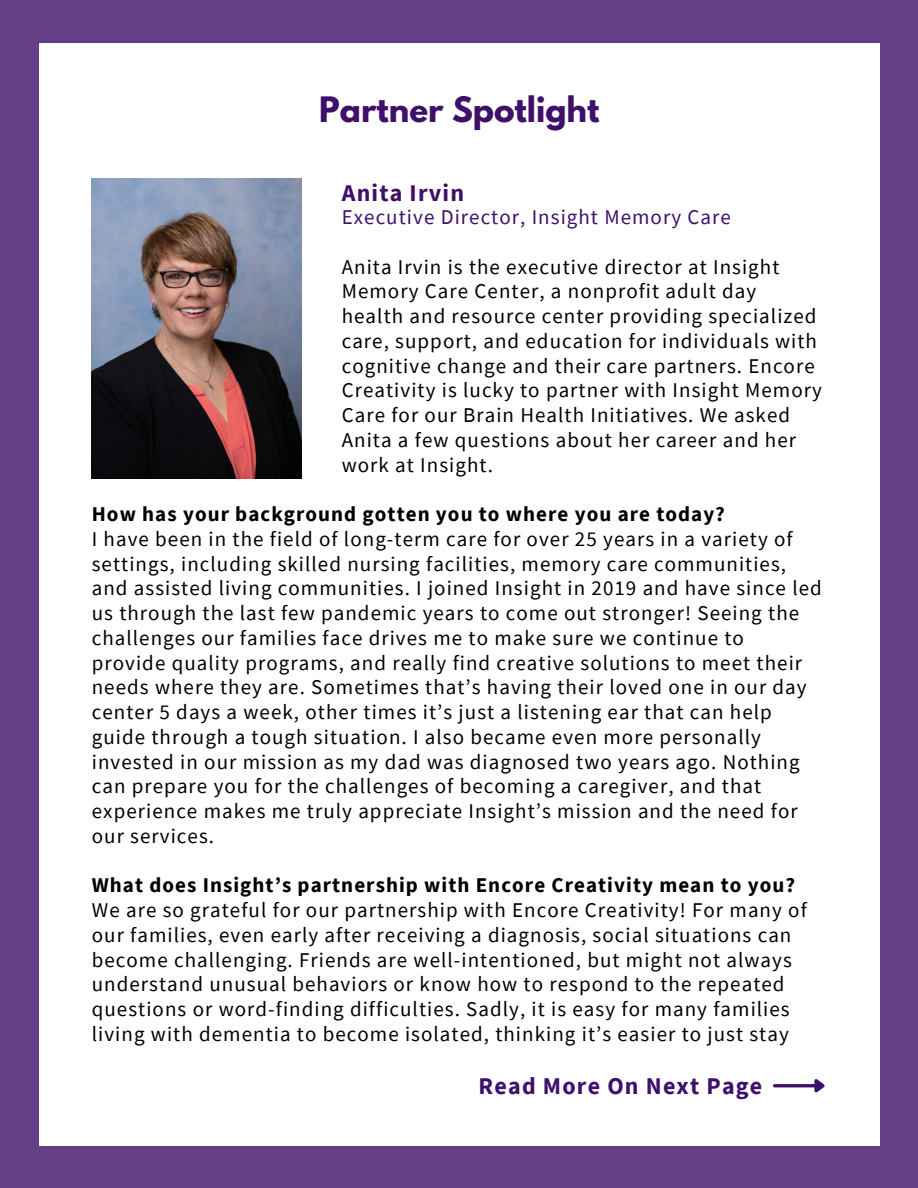
<style>
.page{position:relative;width:918px;height:1188px;background:#643e87}
.page>*{position:absolute;margin:0;border:0;box-sizing:border-box;transform-origin:0 0}
.t1{font:700 31.05px "League Spartan";color:#3f106b}
.t2{font:700 24px "Source Sans Pro";letter-spacing:.05em;color:#3f106b}
.t3{font:21px/24.8px "Source Sans Pro";letter-spacing:.05em;color:#000}
.t4{font:700 21px "Source Sans Pro";letter-spacing:.05em;color:#000}
.t5{font:21px "Source Sans Pro";letter-spacing:.05em;color:#3f106b}
</style>
<div class="page">
<div style="left:39px;top:43px;width:841px;height:1102px;background:#fff"></div>
<img style="left:92px;top:178px;width:209px;height:300px">
<hr style="left:775px;top:1084px;width:39px;height:3px;background:#3f106b">
<svg style="left:811px;top:1079px;width:14px;height:14px"></svg>
<h1 class="t1" style="left:319px;top:94px;width:282px">Partner Spotlight</h1>
<p class="t2" style="left:342px;top:177px;width:124px">Anita Irvin</p>
<p class="t5" style="left:342px;top:204px;width:391px">Executive Director, Insight Memory Care</p>
<p class="t3" style="left:342px;top:254px;width:482px">Anita Irvin is the executive director at Insight Memory Care Center, a nonprofit adult day health and resource center providing specialized care, support, and education for individuals with cognitive change and their care partners. Encore Creativity is lucky to partner with Insight Memory Care for our Brain Health Initiatives. We asked Anita a few questions about her career and her work at Insight.</p>
<p class="t4" style="left:92px;top:501px;width:635px">How has your background gotten you to where you are today?</p>
<p class="t3" style="left:92px;top:526px;width:732px">I have been in the field of long-term care for over 25 years in a variety of settings, including skilled nursing facilities, memory care communities, and assisted living communities. I joined Insight in 2019 and have since led us through the last few pandemic years to come out stronger! Seeing the challenges our families face drives me to make sure we continue to provide quality programs, and really find creative solutions to meet their needs where they are. Sometimes that’s having their loved one in our day center 5 days a week, other times it’s just a listening ear that can help guide through a tough situation. I also became even more personally invested in our mission as my dad was diagnosed two years ago. Nothing can prepare you for the challenges of becoming a caregiver, and that experience makes me truly appreciate Insight’s mission and the need for our services.</p>
<p class="t4" style="left:92px;top:872px;width:705px">What does Insight’s partnership with Encore Creativity mean to you?</p>
<p class="t3" style="left:92px;top:897px;width:717px">We are so grateful for our partnership with Encore Creativity! For many of our families, even early after receiving a diagnosis, social situations can become challenging. Friends are well-intentioned, but might not always understand unusual behaviors or know how to respond to the repeated questions or word-finding difficulties. Sadly, it is easy for many families living with dementia to become isolated, thinking it’s easier to just stay</p>
<p class="t2" style="left:479px;top:1071px;width:285px">Read More On Next Page</p>
</div>
